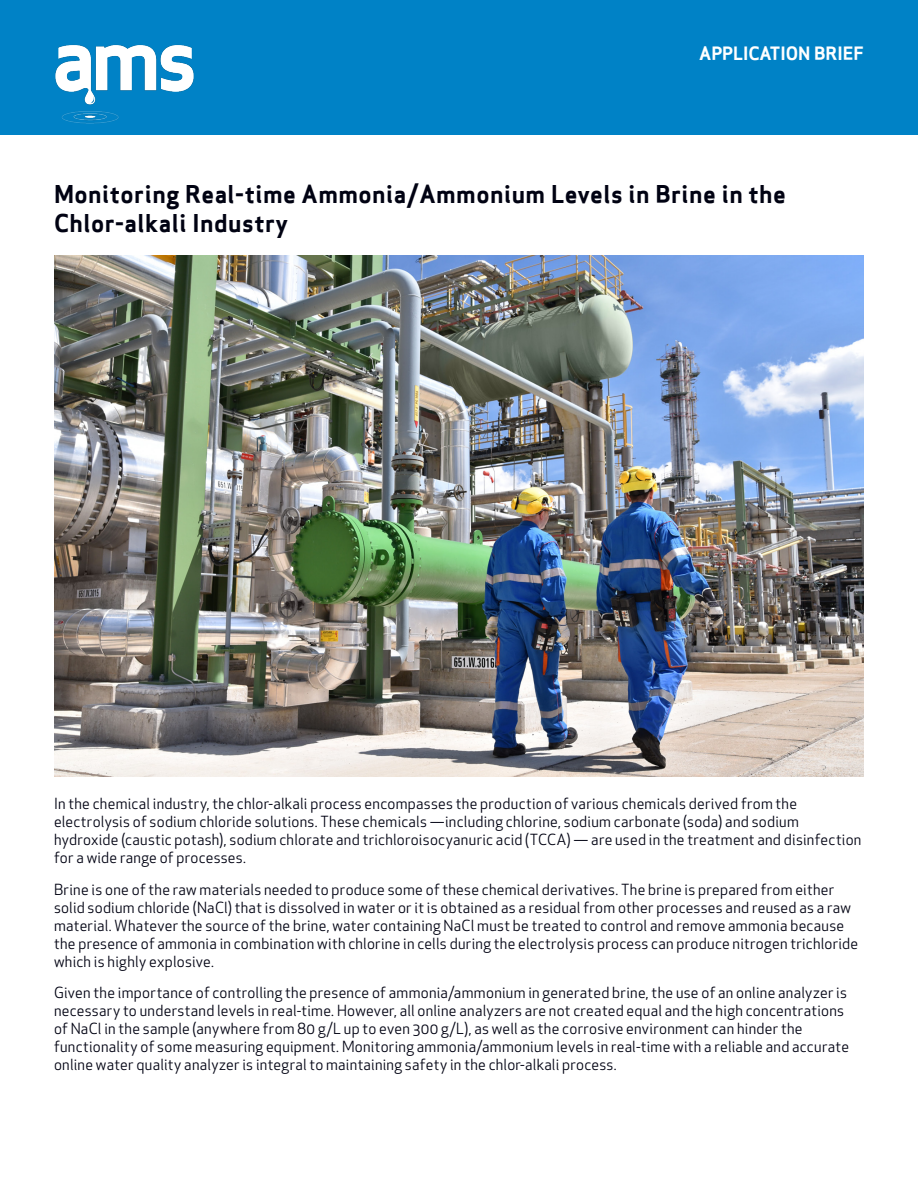
<style>
.page{position:relative;width:918px;height:1188px;background:#fff}
.page>*{position:absolute;margin:0;border:0;box-sizing:border-box;transform-origin:0 0}
.t1{font:700 24px/28.8px "Apex Sans";letter-spacing:.02em;color:#000212}
.t2{font:700 18px "Apex Sans";color:#fff}
.t3{font:15px/18px "Apex New";letter-spacing:.02em;color:#000212}
</style>
<div class="page">
<div style="left:0;top:0;width:918px;height:135px;background:#0082c6"></div>
<img style="left:54px;top:256px;width:810px;height:521px">
<img style="left:55px;top:44px;width:139px;height:79px">
<p class="t2" style="left:699px;top:42px;width:166px">APPLICATION BRIEF</p>
<p class="t1" style="left:54px;top:179px;width:733px">Monitoring Real-time Ammonia/Ammonium Levels in Brine in the<br>Chlor-alkali Industry</p>
<p class="t3" style="left:54px;top:795px;width:809px">In the chemical industry, the chlor-alkali process encompasses the production of various chemicals derived from the electrolysis of sodium chloride solutions. These chemicals —including chlorine, sodium carbonate (soda) and sodium hydroxide (caustic potash), sodium chlorate and trichloroisocyanuric acid (TCCA) — are used in the treatment and disinfection for a wide range of processes.</p>
<p class="t3" style="left:54px;top:880px;width:806px">Brine is one of the raw materials needed to produce some of these chemical derivatives. The brine is prepared from either solid sodium chloride (NaCl) that is dissolved in water or it is obtained as a residual from other processes and reused as a raw material. Whatever the source of the brine, water containing NaCl must be treated to control and remove ammonia because the presence of ammonia in combination with chlorine in cells during the electrolysis process can produce nitrogen trichloride which is highly explosive.</p>
<p class="t3" style="left:54px;top:984px;width:797px">Given the importance of controlling the presence of ammonia/ammonium in generated brine, the use of an online analyzer is necessary to understand levels in real-time. However, all online analyzers are not created equal and the high concentrations of NaCl in the sample (anywhere from 80 g/L up to even 300 g/L), as well as the corrosive environment can hinder the functionality of some measuring equipment. Monitoring ammonia/ammonium levels in real-time with a reliable and accurate online water quality analyzer is integral to maintaining safety in the chlor-alkali process.</p>
</div>
